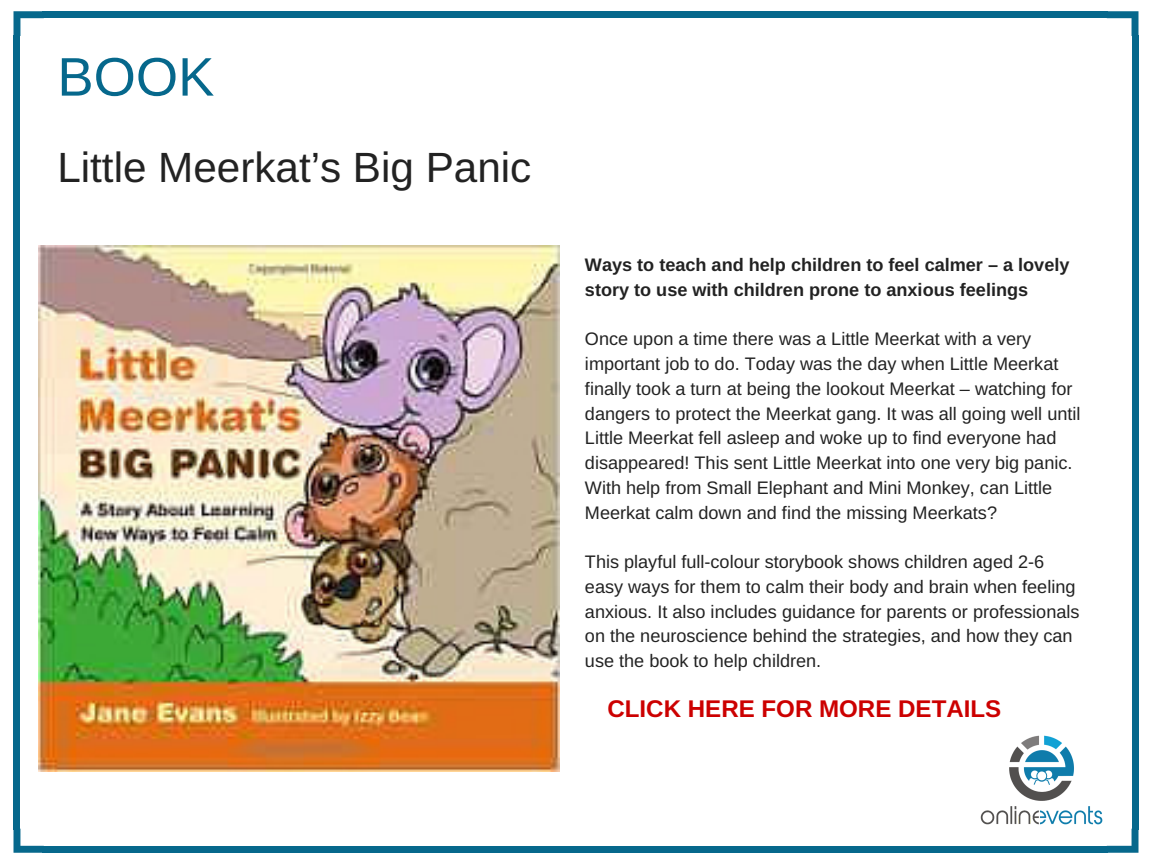
<style>
.page{position:relative;width:1152px;height:864px;background:#fff}
.page>*{position:absolute;margin:0;border:0;box-sizing:border-box;transform-origin:0 0}
.t1{font:54.3px "Arimo";color:#06688c}
.t2{font:42.3px "Arimo";color:#222}
.t3{font:700 24.15px "Arimo";color:#c00}
.t4{font:18.15px/24.8px "Arimo";color:#222}
.t5{font:700 18.15px/24.8px "Arimo";color:#222}
</style>
<div class="page">
<svg style="left:14px;top:11px;width:30px;height:25px"></svg>
<div style="left:14px;top:35px;width:6px;height:795px;background:#06688c"></div>
<svg style="left:14px;top:829px;width:30px;height:24px"></svg>
<div style="left:43px;top:846px;width:1065px;height:7px;background:#06688c"></div>
<svg style="left:1107px;top:829px;width:31px;height:24px"></svg>
<div style="left:1132px;top:35px;width:7px;height:795px;background:#06688c"></div>
<div style="left:43px;top:11px;width:1065px;height:7px;background:#06688c"></div>
<svg style="left:1107px;top:11px;width:31px;height:25px"></svg>
<img style="left:980px;top:735px;width:123px;height:90px">
<img style="left:38px;top:245px;width:521px;height:527px">
<h1 class="t1" style="left:57px;top:46px;width:158px">BOOK</h1>
<h2 class="t2" style="left:57px;top:144px;width:475px">Little Meerkat’s Big Panic</h2>
<p class="t5" style="left:585px;top:252px;width:486px">Ways to teach and help children to feel calmer – a lovely story to use with children prone to anxious feelings</p>
<p class="t4" style="left:585px;top:327px;width:497px">Once upon a time there was a Little Meerkat with a very important job to do. Today was the day when Little Meerkat finally took a turn at being the lookout Meerkat – watching for dangers to protect the Meerkat gang. It was all going well until Little Meerkat fell asleep and woke up to find everyone had disappeared! This sent Little Meerkat into one very big panic.<br>With help from Small Elephant and Mini Monkey, can Little Meerkat calm down and find the missing Meerkats?</p>
<p class="t4" style="left:585px;top:549px;width:496px">This playful full-colour storybook shows children aged 2-6 easy ways for them to calm their body and brain when feeling anxious. It also includes guidance for parents or professionals on the neuroscience behind the strategies, and how they can use the book to help children.</p>
<h3 class="t3" style="left:607px;top:695px;width:395px">CLICK HERE FOR MORE DETAILS</h3>
</div>
